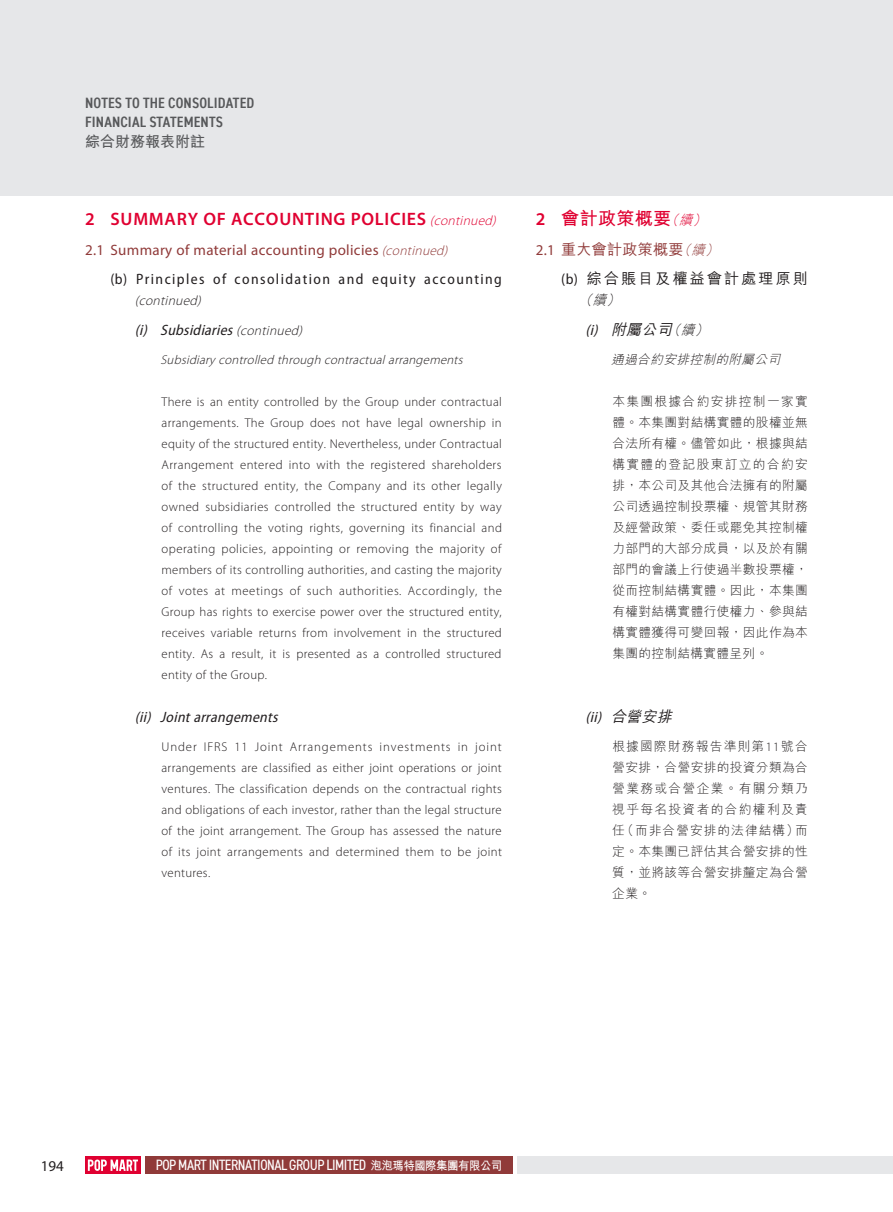
<style>
.page{position:relative;width:893px;height:1212px;background:#fff}
.page>*{position:absolute;margin:0;border:0;box-sizing:border-box;transform-origin:0 0}
.t1{font:600 18px "Myriad Pro";letter-spacing:.04em;color:#e00031}
.t2{font:700 18px "M Hei HK";letter-spacing:.02em;color:#e00031}
.t3{font:semi-condensed 15px/29.5px "Myriad Pro";letter-spacing:.095em;color:#231f20}
.t4{font:italic semi-condensed 15px "Myriad Pro";color:#231f20}
.t5{font:condensed 15px "DIN2014";letter-spacing:-.03em;color:#fff}
.t6{font:600 condensed 15px/19.2px "DIN2014";letter-spacing:.01em;color:#57585a}
.t7{font:500 15px/29.5px "M Hei HK";letter-spacing:.145em;color:#231f20}
.t8{font:italic 500 15px "M Hei HK";color:#231f20}
.t9{font:700 15px "M Hei HK";color:#57585a}
.t10{font:15px "Myriad Pro";color:#231f20}
.t11{font:italic 300 13.5px "Myriad Pro";color:#231f20}
.t12{font:italic 300 13.5px "M Hei HK";color:#231f20}
.t13{font:300 12.75px/21px "Myriad Pro";letter-spacing:.02em;color:#231f20;text-align:justify}
.t14{font:300 12.75px/21px "M Hei HK";letter-spacing:.025em;color:#231f20;text-align:justify}
.t15{font:italic 300 12.75px "Myriad Pro";color:#231f20}
.t16{font:italic 300 12.75px "M Hei HK";color:#231f20}
.s1{font-weight:300;font-style:italic;font-size:13.5px}
.s2{font-stretch:normal;color:#903a39}
.s3{font-weight:300;font-style:italic;font-stretch:normal;font-size:13.5px;color:#903a39}
.s4{font-weight:300;font-stretch:normal;font-size:13.5px}
.s5{font-family:"Myriad Pro";font-weight:600}
.s6{font-family:"Myriad Pro";font-weight:400;color:#903a39}
.s7{color:#903a39}
.s8{font-weight:300;font-style:italic;font-size:13.5px;color:#903a39}
.s9{font-family:"Myriad Pro";font-weight:400;font-stretch:semi-condensed}
.s10{font-weight:300;font-size:13.5px}
.s11{font-family:"M Hei HK";font-weight:500;font-stretch:normal}
.s12{font-family:"Myriad Pro"}
.s13{font-family:"M Hei HK";font-weight:700;font-stretch:normal;font-size:12px}
</style>
<div class="page">
<div style="left:0;top:0;width:893px;height:196px;background:#e6e7e9"></div>
<div style="left:145px;top:1157px;width:368px;height:17px;background:#903a39"></div>
<div style="left:517px;top:1157px;width:376px;height:17px;background:#e6e7e9"></div>
<div style="left:85px;top:1157px;width:56px;height:17px;background:#e00031"></div>
<svg style="left:88px;top:1159px;width:50px;height:12px"></svg>
<p class="t6" style="left:85px;top:93px;width:171px">NOTES TO THE CONSOLIDATED<br>FINANCIAL STATEMENTS</p>
<p class="t9" style="left:85px;top:131px;width:121px">綜合財務報表附註</p>
<h1 class="t1" style="left:85px;top:208px;width:416px">2 SUMMARY OF ACCOUNTING POLICIES <span class="s1">(continued)</span></h1>
<p class="t3" style="left:111px;top:235px;width:393px;text-indent:-26px"><span class="s2">2.1 Summary of material accounting policies</span> <span class="s3">(continued)<br></span>(b) Principles of consolidation and equity accounting</p>
<p class="t11" style="left:135px;top:293px;width:71px">(continued)</p>
<p class="t4" style="left:135px;top:322px;width:172px">(i) Subsidiaries<span class="s4">(continued)</span></p>
<p class="t15" style="left:160px;top:353px;width:307px">Subsidiary controlled through contractualarrangements</p>
<p class="t13" style="left:162px;top:392px;width:342px">There is an entity controlled by the Group under contractual arrangements. The Group does not have legal ownership in equity of the structured entity. Nevertheless, under Contractual Arrangement entered into with the registered shareholders of the structured entity, the Company and its other legally owned subsidiaries controlled the structured entity by way of controlling the voting rights, governing its financial and operating policies, appointing or removing the majority of members of its controlling authorities, and casting the majority of votes at meetings of such authorities. Accordingly, the Group has rights to exercise power over the structured entity, receives variable returns from involvement in the structured entity. As a result, it is presented as a controlled structured entity of the Group.</p>
<p class="t4" style="left:135px;top:708px;width:148px">(ii) Jointarrangements</p>
<p class="t13" style="left:162px;top:736px;width:342px">Under IFRS 11 Joint Arrangements investments in joint arrangements are classified as either joint operations or joint ventures. The classification depends on the contractual rights and obligations of each investor, rather than the legal structure of the joint arrangement. The Group has assessed the nature of its joint arrangements and determined them to be joint ventures.</p>
<h1 class="t2" style="left:536px;top:206px;width:175px"><span class="s5">2</span> 會計政策概要<span class="s1">（續）</span></h1>
<p class="t7" style="left:561px;top:233px;width:248px;text-indent:-26px"><span class="s6">2.1</span> <span class="s7">重大會計政策概要</span><span class="s8">（續）<br></span><span class="s9">(b)</span> 綜合賬目及權益會計處理原則</p>
<p class="t12" style="left:579px;top:294px;width:46px">（續）</p>
<p class="t8" style="left:585px;top:318px;width:127px"><span class="s9">(i)</span> 附屬公司<span class="s10">（續）</span></p>
<p class="t16" style="left:611px;top:353px;width:174px">通過合約安排控制的附屬公司</p>
<p class="t14" style="left:612px;top:391px;width:197px">本集團根據合約安排控制一家實體。本集團對結構實體的股權並無合法所有權。儘管如此，根據與結構實體的登記股東訂立的合約安排，本公司及其他合法擁有的附屬公司透過控制投票權、規管其財務及經營政策、委任或罷免其控制權力部門的大部分成員，以及於有關部門的會議上行使過半數投票權，從而控制結構實體。因此，本集團有權對結構實體行使權力、參與結構實體獲得可變回報，因此作為本集團的控制結構實體呈列。</p>
<p class="t4" style="left:585px;top:708px;width:92px">(ii) <span class="s11">合營安排</span></p>
<p class="t14" style="left:612px;top:736px;width:197px">根據國際財務報告準則第<span class="s12">11</span>號合營安排，合營安排的投資分類為合營業務或合營企業。有關分類乃視乎每名投資者的合約權利及責任（而非合營安排的法律結構）而定。本集團已評估其合營安排的性質，並將該等合營安排釐定為合營企業。</p>
<p class="t10" style="left:41px;top:1156px;width:25px">194</p>
<p class="t5" style="left:156px;top:1155px;width:348px">POP MART INTERNATIONAL GROUP LIMITED <span class="s13">泡泡瑪特國際集團有限公司</span></p>
</div>
